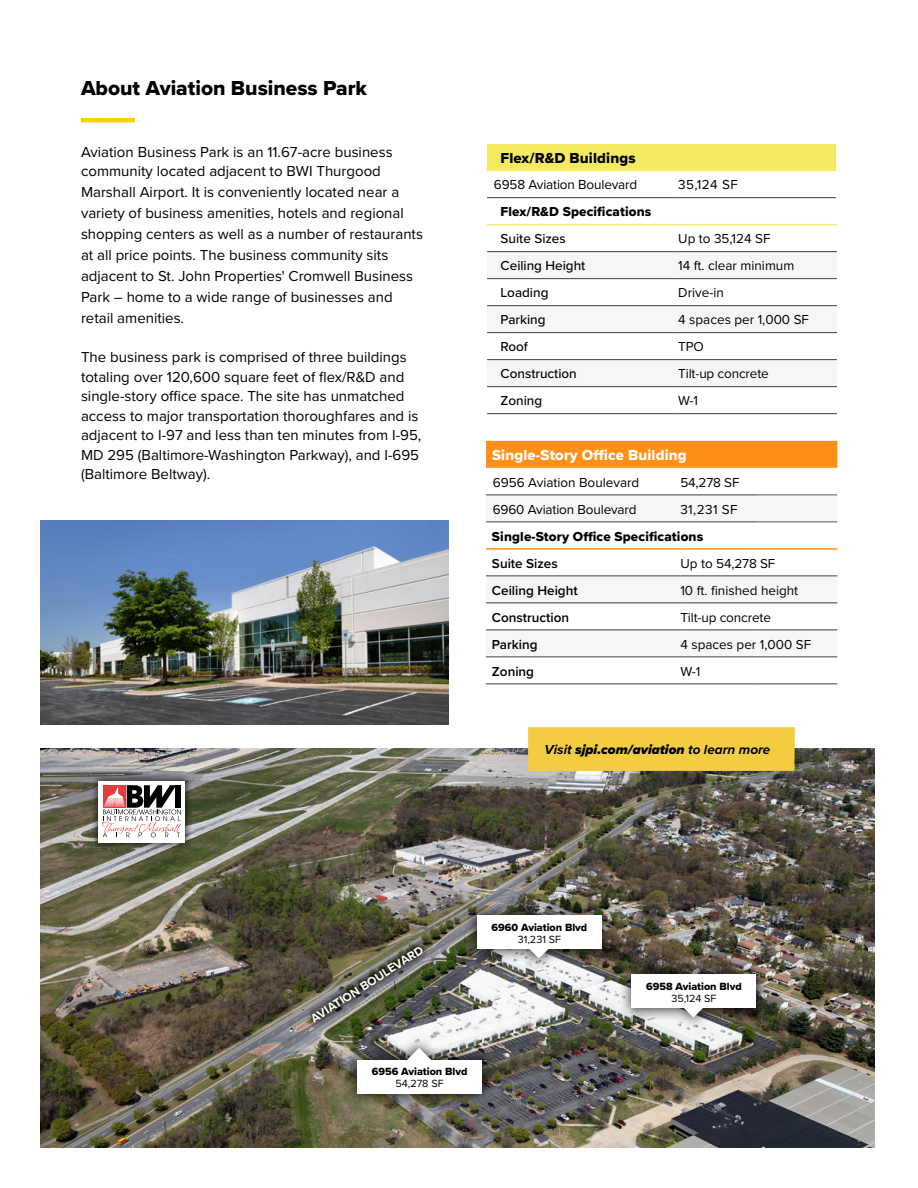
<style>
.page{position:relative;width:918px;height:1188px;background:#fff}
.page>*{position:absolute;margin:0;border:0;box-sizing:border-box;transform-origin:0 0}
.t1{font:21px "Proxima Nova Extrabld";color:#000}
.t2{font:15px/19.5px "Proxima Nova";color:#000}
.t3{font:15px "Proxima Nova Extrabld";letter-spacing:.01em;color:#fff}
.t4{font:15px "Proxima Nova Extrabld";letter-spacing:.01em;color:#000}
.t5{font:13.5px "Proxima Nova";color:#000}
.t6{font:500 13.5px "Proxima Nova";color:#000}
.t7{font:13.5px "Proxima Nova Extrabld";letter-spacing:.01em;color:#000}
.t8{font:600 13.5px "Proxima Nova";color:#000}
.t9{font:italic 900 13.5px "Proxima Nova";color:#000}
.t10{font:700 12.15px "Proxima Nova";color:#fff}
.t11{font:10.8px "Proxima Nova Extrabld";color:#000}
.t12{font:10.8px "Proxima Nova";color:#000}
.s1{font-weight:700}
</style>
<div class="page">
<img style="left:40px;top:521px;width:409px;height:204px">
<img style="left:40px;top:749px;width:835px;height:399px">
<div style="left:528px;top:727px;width:267px;height:44px;background:#f3cd3f"></div>
<div style="left:486px;top:441px;width:351px;height:27px;background:#ff9017"></div>
<svg style="left:486px;top:494px;width:351px;height:190px"></svg>
<svg style="left:486px;top:496px;width:351px;height:161px;fill:#f6f6f6"></svg>
<hr style="left:486px;top:495px;width:194px;height:1px;background:#3d3f41">
<hr style="left:680px;top:495px;width:77px;height:1px;background:#3d3f41">
<hr style="left:486px;top:522px;width:194px;height:1px;background:#3d3f41">
<hr style="left:680px;top:522px;width:77px;height:1px;background:#3d3f41">
<hr style="left:486px;top:603px;width:194px;height:1px;background:#3d3f41">
<hr style="left:680px;top:603px;width:77px;height:1px;background:#3d3f41">
<hr style="left:757px;top:603px;width:80px;height:1px;background:#3d3f41">
<hr style="left:486px;top:630px;width:194px;height:1px;background:#3d3f41">
<hr style="left:680px;top:630px;width:77px;height:1px;background:#3d3f41">
<hr style="left:757px;top:630px;width:80px;height:1px;background:#3d3f41">
<hr style="left:486px;top:657px;width:194px;height:1px;background:#3d3f41">
<hr style="left:680px;top:657px;width:77px;height:1px;background:#3d3f41">
<hr style="left:757px;top:657px;width:80px;height:1px;background:#3d3f41">
<hr style="left:486px;top:684px;width:194px;height:1px;background:#3d3f41">
<hr style="left:680px;top:684px;width:77px;height:1px;background:#3d3f41">
<hr style="left:757px;top:684px;width:80px;height:1px;background:#3d3f41">
<hr style="left:486px;top:576px;width:194px;height:1px;background:#3d3f41">
<hr style="left:680px;top:576px;width:77px;height:1px;background:#3d3f41">
<hr style="left:757px;top:576px;width:80px;height:1px;background:#3d3f41">
<hr style="left:757px;top:495px;width:80px;height:1px;background:#58595b">
<hr style="left:757px;top:522px;width:80px;height:1px;background:#58595b">
<hr style="left:486px;top:548px;width:194px;height:2px;background:#ff9017">
<hr style="left:680px;top:548px;width:77px;height:2px;background:#ff9017">
<hr style="left:757px;top:548px;width:80px;height:2px;background:#ff9017">
<hr style="left:81px;top:118px;width:54px;height:4px;background:#ffcf01">
<div style="left:618px;top:961px;width:152px;height:69px;background:#000;opacity:.75"></div>
<div style="left:632px;top:975px;width:124px;height:33px;background:#fff"></div>
<svg style="left:681px;top:1008px;width:25px;height:10px"></svg>
<div style="left:487px;top:144px;width:349px;height:27px;background:#f3ea61"></div>
<hr style="left:487px;top:197px;width:191px;height:1px;background:#3d3f41">
<hr style="left:678px;top:197px;width:158px;height:1px;background:#3d3f41">
<svg style="left:487px;top:225px;width:350px;height:163px"></svg>
<svg style="left:487px;top:252px;width:350px;height:134px;fill:#f6f6f6"></svg>
<hr style="left:487px;top:251px;width:191px;height:1px;background:#3d3f41">
<hr style="left:678px;top:251px;width:159px;height:1px;background:#3d3f41">
<hr style="left:487px;top:413px;width:191px;height:1px;background:#3d3f41">
<hr style="left:678px;top:413px;width:159px;height:1px;background:#3d3f41">
<hr style="left:487px;top:278px;width:191px;height:1px;background:#3d3f41">
<hr style="left:678px;top:278px;width:159px;height:1px;background:#3d3f41">
<hr style="left:487px;top:305px;width:191px;height:1px;background:#3d3f41">
<hr style="left:678px;top:305px;width:159px;height:1px;background:#3d3f41">
<hr style="left:487px;top:332px;width:191px;height:1px;background:#3d3f41">
<hr style="left:678px;top:332px;width:159px;height:1px;background:#3d3f41">
<hr style="left:487px;top:359px;width:191px;height:1px;background:#3d3f41">
<hr style="left:678px;top:359px;width:159px;height:1px;background:#3d3f41">
<hr style="left:487px;top:386px;width:191px;height:1px;background:#3d3f41">
<hr style="left:678px;top:386px;width:159px;height:1px;background:#3d3f41">
<hr style="left:487px;top:224px;width:191px;height:1px;background:#f4eb7b">
<hr style="left:678px;top:224px;width:159px;height:1px;background:#f4eb7b">
<div style="left:90px;top:773px;width:103px;height:77px;background:#000;opacity:.75"></div>
<div style="left:98px;top:781px;width:87px;height:62px;background:#fff"></div>
<svg style="left:102px;top:785px;width:79px;height:52px"></svg>
<div style="left:305px;top:940px;width:124px;height:89px;background:#000;opacity:.75"></div>
<div style="left:464px;top:902px;width:151px;height:69px;background:#000;opacity:.75"></div>
<div style="left:477px;top:916px;width:125px;height:33px;background:#fff"></div>
<svg style="left:526px;top:949px;width:26px;height:10px"></svg>
<div style="left:344px;top:1036px;width:151px;height:71px;background:#000;opacity:.75"></div>
<div style="left:357px;top:1060px;width:125px;height:34px;background:#fff"></div>
<svg style="left:406px;top:1048px;width:26px;height:12px"></svg>
<h1 class="t1" style="left:81px;top:73px;width:288px">About Aviation Business Park</h1>
<p class="t2" style="left:81px;top:141px;width:313px">Aviation Business Park is an 11.67-acre business community located adjacent to BWI Thurgood</p>
<p class="t2" style="left:81px;top:181px;width:344px;line-height:21px">Marshall Airport. It is conveniently located near a variety of business amenities, hotels and regional shopping centers as well as a number of restaurants at all price points. The business community sits adjacent to St. John Properties' Cromwell Business Park – home to a wide range of businesses and retail amenities.</p>
<p class="t2" style="left:81px;top:347px;width:342px">The business park is comprised of three buildings totaling over 120,600 square feet of flex/R&amp;D and single-story office space. The site has unmatched access to major transportation thoroughfares and is adjacent to I-97 and less than ten minutes from I-95, MD 295 (Baltimore-Washington Parkway), and I-695 (Baltimore Beltway).</p>
<p class="t4" style="left:501px;top:147px;width:137px">Flex/R&amp;D Buildings</p>
<p class="t5" style="left:494px;top:175px;width:145px">6958 Aviation Boulevard</p>
<p class="t5" style="left:678px;top:175px;width:61px">35,124 SF</p>
<p class="t7" style="left:501px;top:202px;width:152px">Flex/R&amp;D Specifications</p>
<p class="t6" style="left:501px;top:229px;width:67px">Suite Sizes</p>
<p class="t5" style="left:678px;top:229px;width:94px">Up to 35,124 SF</p>
<p class="t6" style="left:501px;top:256px;width:86px">Ceiling Height</p>
<p class="t5" style="left:678px;top:256px;width:118px">14 ft. clear minimum</p>
<p class="t6" style="left:501px;top:283px;width:49px">Loading</p>
<p class="t5" style="left:678px;top:283px;width:47px">Drive-in</p>
<p class="t6" style="left:501px;top:310px;width:47px">Parking</p>
<p class="t5" style="left:678px;top:310px;width:132px">4 spaces per 1,000 SF</p>
<p class="t6" style="left:501px;top:337px;width:29px">Roof</p>
<p class="t5" style="left:678px;top:337px;width:27px">TPO</p>
<p class="t6" style="left:501px;top:364px;width:78px">Construction</p>
<p class="t5" style="left:678px;top:364px;width:92px">Tilt-up concrete</p>
<p class="t6" style="left:501px;top:391px;width:43px">Zoning</p>
<p class="t5" style="left:678px;top:391px;width:21px">W-1</p>
<p class="t3" style="left:492px;top:444px;width:196px">Single-Story Office Building</p>
<p class="t5" style="left:493px;top:472px;width:148px">6956 Aviation Boulevard</p>
<p class="t5" style="left:680px;top:472px;width:61px">54,278 SF</p>
<p class="t5" style="left:493px;top:499px;width:145px">6960 Aviation Boulevard</p>
<p class="t5" style="left:680px;top:499px;width:59px">31,231 SF</p>
<p class="t7" style="left:492px;top:526px;width:213px">Single-Story Office Specifications</p>
<p class="t8" style="left:492px;top:553px;width:67px">Suite Sizes</p>
<p class="t5" style="left:680px;top:553px;width:96px">Up to 54,278 SF</p>
<p class="t8" style="left:492px;top:580px;width:87px">Ceiling Height</p>
<p class="t5" style="left:680px;top:580px;width:119px">10 ft. finished height</p>
<p class="t8" style="left:492px;top:607px;width:79px">Construction</p>
<p class="t5" style="left:680px;top:607px;width:92px">Tilt-up concrete</p>
<p class="t8" style="left:492px;top:634px;width:47px">Parking</p>
<p class="t5" style="left:680px;top:634px;width:132px">4 spaces per 1,000 SF</p>
<p class="t8" style="left:492px;top:661px;width:44px">Zoning</p>
<p class="t5" style="left:680px;top:661px;width:22px">W-1</p>
<p class="t9" style="left:545px;top:739px;width:227px"><span class="s1">Visit</span> sjpi.com/aviation <span class="s1">to learn more</span></p>
<p class="t10" style="left:307px;top:1012px;width:133px;rotate:-33deg">AVIATION BOULEVARD</p>
<p class="t11" style="left:372px;top:1063px;width:97px">6956 Aviation Blvd</p>
<p class="t12" style="left:396px;top:1075px;width:50px">54,278 SF</p>
<p class="t11" style="left:492px;top:919px;width:97px">6960 Aviation Blvd</p>
<p class="t12" style="left:518px;top:931px;width:45px">31,231 SF</p>
<p class="t11" style="left:646px;top:978px;width:97px">6958 Aviation Blvd</p>
<p class="t12" style="left:671px;top:990px;width:47px">35,124 SF</p>
</div>
